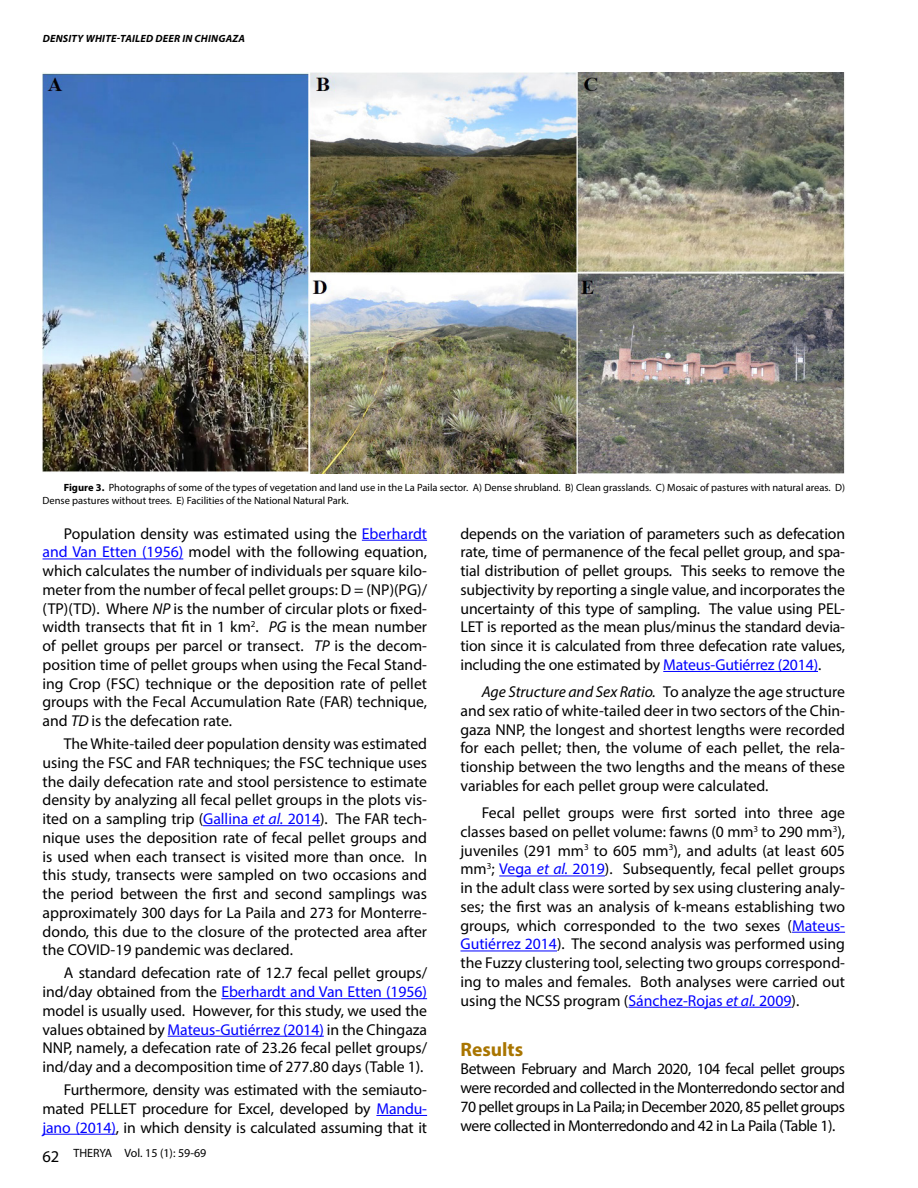
<style>
.page{position:relative;width:918px;height:1188px;background:#fff}
.page>*{position:absolute;margin:0;border:0;box-sizing:border-box;transform-origin:0 0}
.SUBTITULOS_REVISTA{font:700 19.5px "Myriad Pro";color:#a97500}
.TextoGeneral{font:15.75px/18.8px "Myriad Pro";letter-spacing:-.005em;color:#000;text-align:justify}
.t1{font:12px "Myriad Pro";color:#000}
.Tex_Fig_yTab{font:10.5px/13.5px "Myriad Pro";color:#000}
.t2{font:italic 700 10.5px "Myriad Pro";letter-spacing:.02em;color:#000}
.s1{font-weight:700}
.s2{color:#00f}
.s3{font-style:italic}
.s4{font-style:italic;color:#00f}
.s5{font-size:16.5px}
</style>
<div class="page">
<hr style="left:362px;top:540px;width:65px;height:1px;background:#00f">
<hr style="left:43px;top:559px;width:140px;height:1px;background:#00f">
<hr style="left:203px;top:825px;width:117px;height:1px;background:#00f">
<hr style="left:221px;top:998px;width:206px;height:1px;background:#00f">
<hr style="left:168px;top:1036px;width:156px;height:1px;background:#00f">
<hr style="left:376px;top:1115px;width:51px;height:1px;background:#00f">
<hr style="left:43px;top:1134px;width:73px;height:1px;background:#00f">
<hr style="left:663px;top:671px;width:155px;height:1px;background:#00f">
<hr style="left:499px;top:876px;width:106px;height:1px;background:#00f">
<hr style="left:792px;top:932px;width:53px;height:1px;background:#00f">
<hr style="left:460px;top:951px;width:97px;height:1px;background:#00f">
<hr style="left:628px;top:1007px;width:164px;height:1px;background:#00f">
<img style="left:43px;top:72px;width:802px;height:402px">
<p class="t2" style="left:43px;top:31px;width:204px">DENSITY WHITE-TAILED DEER IN CHINGAZA</p>
<p class="Tex_Fig_yTab" style="left:43px;top:480px;width:804px;text-indent:21px"><span class="s1">Figure 3.</span> Photographs of some of the types of vegetation and land use in the La Paila sector. A) Dense shrubland. B) Clean grasslands. C) Mosaic of pastures with natural areas. D)<br>Dense pastures without trees. E) Facilities of the National Natural Park.</p>
<p class="TextoGeneral" style="left:43px;top:524px;width:386px;text-indent:21px">Population density was estimated using the <span class="s2">Eberhardt and Van Etten (1956)</span> model with the following equation, which calculates the number of individuals per square kilo&shy;meter from the number of fecal pellet groups: D = (NP)(PG)/ (TP)(TD). Where <span class="s3">NP</span> is the number of circular plots or fixed&shy;width transects that fit in 1 km<sup>2</sup>. <span class="s3">PG</span> is the mean number of pellet groups per parcel or transect. <span class="s3">TP</span> is the decom&shy;position time of pellet groups when using the Fecal Stand&shy;ing Crop (FSC) technique or the deposition rate of pellet groups with the Fecal Accumulation Rate (FAR) technique, and <span class="s3">TD</span> is the defecation rate.</p>
<p class="TextoGeneral" style="left:43px;top:734px;width:386px;text-indent:21px">The White-tailed deer population density was estimated using the FSC and FAR techniques; the FSC technique uses the daily defecation rate and stool persistence to estimate density by analyzing all fecal pellet groups in the plots vis&shy;ited on a sampling trip (<span class="s2">Gallina</span> <span class="s4">et al.</span> <span class="s2">2014</span>). The FAR tech&shy;nique uses the deposition rate of fecal pellet groups and is used when each transect is visited more than once. In this study, transects were sampled on two occasions and the period between the first and second samplings was approximately 300 days for La Paila and 273 for Monterre&shy;dondo, this due to the closure of the protected area after the COVID-19 pandemic was declared.</p>
<p class="TextoGeneral" style="left:43px;top:963px;width:386px;text-indent:21px">A standard defecation rate of 12.7 fecal pellet groups/ ind/day obtained from the <span class="s2">Eberhardt and Van Etten (1956) </span>model is usually used. However, for this study, we used the values obtained by <span class="s2">Mateus-Gutiérrez (2014)</span> in the Chingaza NNP, namely, a defecation rate of 23.26 fecal pellet groups/ ind/day and a decomposition time of 277.80 days (Table 1).</p>
<p class="TextoGeneral" style="left:43px;top:1080px;width:386px;text-indent:21px">Furthermore, density was estimated with the semiauto&shy;mated PELLET procedure for Excel, developed by <span class="s2">Mandu&shy;jano (2014)</span>, in which density is calculated assuming that it</p>
<p class="t1" style="left:43px;top:1146px;width:165px"><span class="s5">62</span> THERYA Vol. 15 (1): 59-69</p>
<p class="TextoGeneral" style="left:460px;top:524px;width:386px">depends on the variation of parameters such as defecation rate, time of permanence of the fecal pellet group, and spa&shy;tial distribution of pellet groups. This seeks to remove the subjectivity by reporting a single value, and incorporates the uncertainty of this type of sampling. The value using PEL-LET is reported as the mean plus/minus the standard devia&shy;tion since it is calculated from three defecation rate values, including the one estimated by <span class="s2">Mateus-Gutiérrez (2014)</span>.</p>
<p class="TextoGeneral" style="left:460px;top:682px;width:386px;text-indent:21px"><span class="s3">Age Structure and Sex Ratio.</span> To analyze the age structure and sex ratio of white-tailed deer in two sectors of the Chin&shy;gaza NNP, the longest and shortest lengths were recorded for each pellet; then, the volume of each pellet, the rela&shy;tionship between the two lengths and the means of these variables for each pellet group were calculated.</p>
<p class="TextoGeneral" style="left:460px;top:803px;width:386px;text-indent:21px">Fecal pellet groups were first sorted into three age classes based on pellet volume: fawns (0 mm<sup>3</sup> to 290 mm<sup>3</sup>), juveniles (291 mm<sup>3</sup> to 605 mm<sup>3</sup>), and adults (at least 605 mm<sup>3</sup>; <span class="s2">Vega</span> <span class="s4">et al.</span> <span class="s2">2019</span>). Subsequently, fecal pellet groups in the adult class were sorted by sex using clustering analy&shy;ses; the first was an analysis of k-means establishing two groups, which corresponded to the two sexes (<span class="s2">Mateus-Gutiérrez 2014</span>). The second analysis was performed using the Fuzzy clustering tool, selecting two groups correspond&shy;ing to males and females. Both analyses were carried out using the NCSS program (<span class="s2">Sánchez-Rojas</span> <span class="s4">et al.</span> <span class="s2">2009</span>).</p>
<p class="SUBTITULOS_REVISTA" style="left:461px;top:1036px;width:64px">Results</p>
<p class="TextoGeneral" style="left:461px;top:1059px;width:386px">Between February and March 2020, 104 fecal pellet groups were recorded and collected in the Monterredondo sector and 70 pellet groups in La Paila; in December 2020, 85 pellet groups were collected in Monterredondo and 42 in La Paila (Table 1).</p>
</div>
